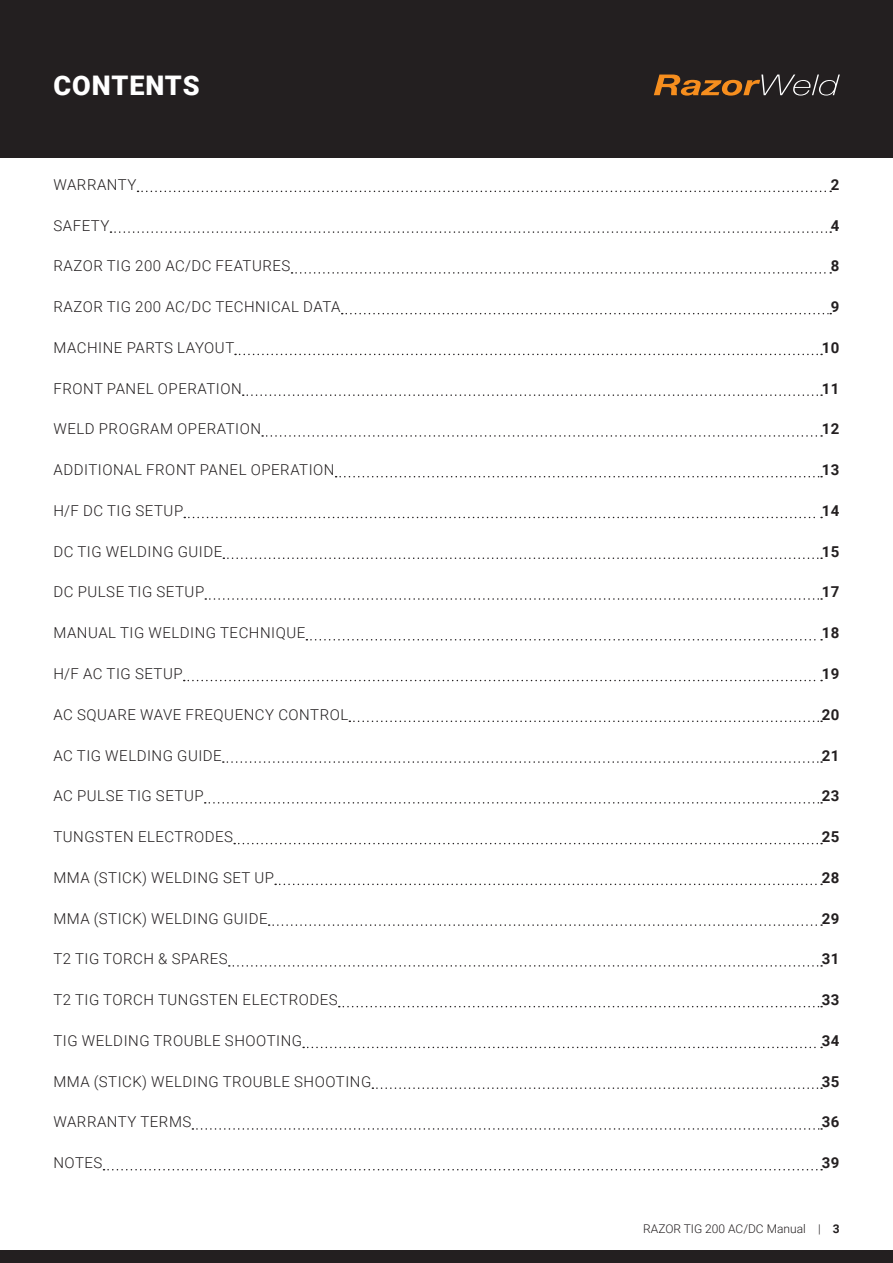
<style>
.page{position:relative;width:893px;height:1263px;background:#fff}
.page>*{position:absolute;margin:0;border:0;box-sizing:border-box;transform-origin:0 0}
.t1{font:900 27px "Roboto";letter-spacing:.035em;color:#fff}
.t2{font:300 15px "Roboto";letter-spacing:.035em;color:#231f20}
.t3{font:700 15px "Roboto";letter-spacing:.035em;color:#231f20}
.t4{font:300 12px "Roboto";color:#231f20}
.s1{font-weight:700}
</style>
<div class="page">
<div style="left:0;top:1250px;width:893px;height:13px;background:#231f20"></div>
<div style="left:0;top:0;width:893px;height:157px;background:#231f20"></div>
<svg style="left:138px;top:191px;width:693px;height:1px"></svg>
<svg style="left:110px;top:231px;width:721px;height:2px"></svg>
<svg style="left:292px;top:272px;width:539px;height:2px"></svg>
<svg style="left:342px;top:313px;width:489px;height:1px"></svg>
<svg style="left:235px;top:354px;width:587px;height:1px"></svg>
<svg style="left:243px;top:394px;width:579px;height:2px"></svg>
<svg style="left:262px;top:435px;width:560px;height:2px"></svg>
<svg style="left:336px;top:476px;width:486px;height:1px"></svg>
<svg style="left:184px;top:517px;width:638px;height:1px"></svg>
<svg style="left:223px;top:557px;width:599px;height:2px"></svg>
<svg style="left:205px;top:598px;width:617px;height:2px"></svg>
<svg style="left:306px;top:639px;width:516px;height:1px"></svg>
<svg style="left:184px;top:680px;width:638px;height:1px"></svg>
<svg style="left:349px;top:720px;width:473px;height:2px"></svg>
<svg style="left:223px;top:761px;width:599px;height:2px"></svg>
<svg style="left:205px;top:802px;width:617px;height:1px"></svg>
<svg style="left:234px;top:843px;width:588px;height:1px"></svg>
<svg style="left:275px;top:884px;width:547px;height:1px"></svg>
<svg style="left:269px;top:924px;width:553px;height:2px"></svg>
<svg style="left:229px;top:965px;width:593px;height:2px"></svg>
<svg style="left:339px;top:1006px;width:483px;height:1px"></svg>
<svg style="left:303px;top:1047px;width:519px;height:1px"></svg>
<svg style="left:372px;top:1087px;width:450px;height:2px"></svg>
<svg style="left:192px;top:1128px;width:630px;height:2px"></svg>
<svg style="left:104px;top:1169px;width:718px;height:1px"></svg>
<svg style="left:654px;top:74px;width:186px;height:22px"></svg>
<h1 class="t1" style="left:54px;top:67px;width:147px">CONTENTS</h1>
<p class="t2" style="left:53px;top:174px;width:85px">WARRANTY</p>
<p class="t3" style="left:831px;top:174px;width:10px">2</p>
<p class="t2" style="left:53px;top:215px;width:58px">SAFETY</p>
<p class="t3" style="left:831px;top:215px;width:10px">4</p>
<p class="t2" style="left:53px;top:256px;width:239px">RAZOR TIG 200 AC/DC FEATURES</p>
<p class="t3" style="left:831px;top:256px;width:10px">8</p>
<p class="t2" style="left:53px;top:296px;width:289px">RAZOR TIG 200 AC/DC TECHNICAL DATA</p>
<p class="t3" style="left:831px;top:296px;width:10px">9</p>
<p class="t2" style="left:53px;top:337px;width:182px">MACHINE PARTS LAYOUT</p>
<p class="t3" style="left:822px;top:337px;width:19px">10</p>
<p class="t2" style="left:53px;top:378px;width:190px">FRONT PANEL OPERATION</p>
<p class="t3" style="left:822px;top:378px;width:19px">11</p>
<p class="t2" style="left:53px;top:419px;width:209px">WELD PROGRAM OPERATION</p>
<p class="t3" style="left:822px;top:419px;width:19px">12</p>
<p class="t2" style="left:53px;top:459px;width:283px">ADDITIONAL FRONT PANEL OPERATION</p>
<p class="t3" style="left:822px;top:459px;width:19px">13</p>
<p class="t2" style="left:53px;top:500px;width:131px">H/F DC TIG SETUP</p>
<p class="t3" style="left:822px;top:500px;width:19px">14</p>
<p class="t2" style="left:53px;top:541px;width:170px">DC TIG WELDING GUIDE</p>
<p class="t3" style="left:822px;top:541px;width:19px">15</p>
<p class="t2" style="left:53px;top:582px;width:152px">DC PULSE TIG SETUP</p>
<p class="t3" style="left:822px;top:582px;width:19px">17</p>
<p class="t2" style="left:53px;top:622px;width:253px">MANUAL TIG WELDING TECHNIQUE</p>
<p class="t3" style="left:822px;top:622px;width:19px">18</p>
<p class="t2" style="left:53px;top:663px;width:131px">H/F AC TIG SETUP</p>
<p class="t3" style="left:822px;top:663px;width:19px">19</p>
<p class="t2" style="left:53px;top:704px;width:296px">AC SQUARE WAVE FREQUENCY CONTROL</p>
<p class="t3" style="left:822px;top:704px;width:19px">20</p>
<p class="t2" style="left:53px;top:745px;width:170px">AC TIG WELDING GUIDE</p>
<p class="t3" style="left:822px;top:745px;width:19px">21</p>
<p class="t2" style="left:53px;top:785px;width:152px">AC PULSE TIG SETUP</p>
<p class="t3" style="left:822px;top:785px;width:19px">23</p>
<p class="t2" style="left:53px;top:826px;width:181px">TUNGSTEN ELECTRODES</p>
<p class="t3" style="left:822px;top:826px;width:19px">25</p>
<p class="t2" style="left:53px;top:867px;width:222px">MMA (STICK) WELDING SET UP</p>
<p class="t3" style="left:822px;top:867px;width:19px">28</p>
<p class="t2" style="left:53px;top:908px;width:216px">MMA (STICK) WELDING GUIDE</p>
<p class="t3" style="left:822px;top:908px;width:19px">29</p>
<p class="t2" style="left:53px;top:948px;width:176px">T2 TIG TORCH &amp; SPARES</p>
<p class="t3" style="left:822px;top:948px;width:19px">31</p>
<p class="t2" style="left:53px;top:989px;width:286px">T2 TIG TORCH TUNGSTEN ELECTRODES</p>
<p class="t3" style="left:822px;top:989px;width:19px">33</p>
<p class="t2" style="left:53px;top:1030px;width:250px">TIG WELDING TROUBLE SHOOTING</p>
<p class="t3" style="left:822px;top:1030px;width:19px">34</p>
<p class="t2" style="left:53px;top:1071px;width:319px">MMA (STICK) WELDING TROUBLE SHOOTING</p>
<p class="t3" style="left:822px;top:1071px;width:19px">35</p>
<p class="t2" style="left:53px;top:1111px;width:139px">WARRANTY TERMS</p>
<p class="t3" style="left:822px;top:1111px;width:19px">36</p>
<p class="t2" style="left:53px;top:1152px;width:51px">NOTES</p>
<p class="t3" style="left:822px;top:1152px;width:19px">39</p>
<p class="t4" style="left:643px;top:1221px;width:198px">RAZOR TIG 200 AC/DC Manual | <span class="s1">3</span></p>
</div>
